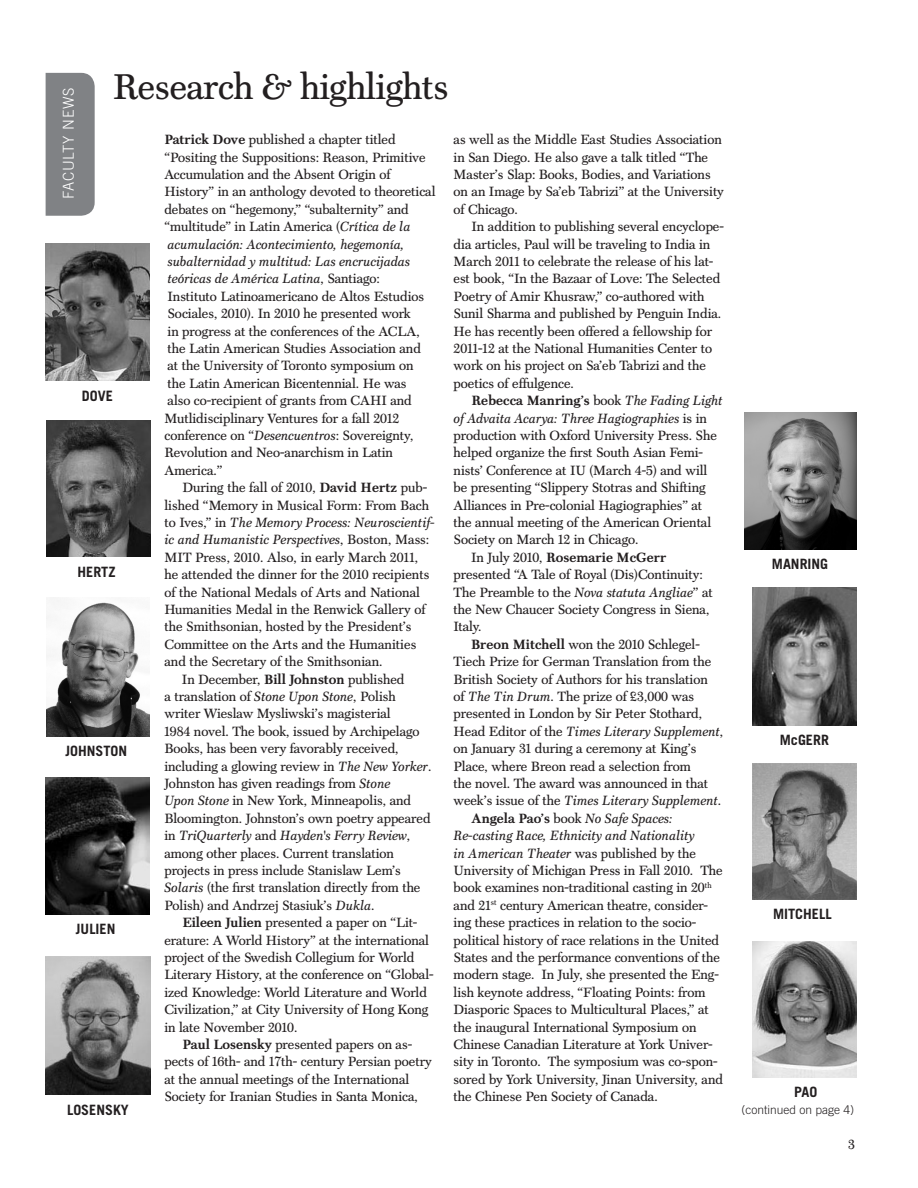
<style>
.page{position:relative;width:918px;height:1188px;background:#fff}
.page>*{position:absolute;margin:0;border:0;box-sizing:border-box;transform-origin:0 0}
.subhead_16_scotch{font:36px "Scotch FB Text";letter-spacing:-.005em;color:#231f20}
.t1{font:300 15px "Trade Gothic";letter-spacing:.05em;color:#fff}
.t2{font:700 14.4px "Trade Gothic";color:#231f20}
.t3{font:700 14.25px "Trade Gothic";color:#231f20}
.Body_text{font:13.5px/17.4px "Scotch FB Text";color:#231f20}
._1st_indent{font:13.5px/17.4px "Scotch FB Text";color:#231f20}
.t4{font:300 12px "Trade Gothic";color:#231f20}
.s1{font-weight:700}
.s2{font-style:italic}
</style>
<div class="page">
<div style="left:21px;top:73px;width:74px;height:143px;background:#808285;border-radius:14px"></div>
<div style="left:21px;top:73px;width:25px;height:143px;background:#fff"></div>
<img style="left:45px;top:243px;width:105px;height:138px">
<img style="left:46px;top:420px;width:104px;height:137px">
<img style="left:45px;top:778px;width:105px;height:136px">
<img style="left:46px;top:956px;width:104px;height:139px">
<img style="left:744px;top:412px;width:112px;height:137px">
<img style="left:753px;top:588px;width:103px;height:137px">
<img style="left:753px;top:941px;width:103px;height:136px">
<img style="left:753px;top:764px;width:103px;height:135px">
<img style="left:46px;top:597px;width:104px;height:140px">
<p class="subhead_16_scotch" style="left:113px;top:66px;width:337px">Research &amp; highlights</p>
<p class="_1st_indent" style="left:164px;top:131px;width:273px"><span class="s1">Patrick Dove</span> published a chapter titled “Positing the Suppositions: Reason, Primitive Accumulation and the Absent Origin of History” in an anthology devoted to theoretical debates on “hegemony,” “subalternity” and “multitude” in Latin America (<span class="s2">Crítica de la acumulación: Acontecimiento, hegemonía, subalternidad y multitud: Las encrucijadas teóricas de América Latina</span>, Santiago:<br>Instituto Latinoamericano de Altos Estudios Sociales, 2010). In 2010 he presented work<br>in progress at the conferences of the ACLA, the Latin American Studies Association and<br>at the University of Toronto symposium on<br>the Latin American Bicentennial. He was<br>also co-recipient of grants from CAHI and Mutlidisciplinary Ventures for a fall 2012 conference on “<span class="s2">Desencuentros</span>: Sovereignty, Revolution and Neo-anarchism in Latin America.”</p>
<p class="Body_text" style="left:164px;top:479px;width:272px;text-indent:18px">During the fall of 2010, <span class="s1">David Hertz</span> pub&shy;lished “Memory in Musical Form: From Bach to Ives,” in <span class="s2">The Memory Process: Neuroscientif&shy;ic and Humanistic Perspectives</span>, Boston, Mass:<br>MIT Press, 2010. Also, in early March 2011, he attended the dinner for the 2010 recipients of the National Medals of Arts and National Humanities Medal in the Renwick Gallery of the Smithsonian, hosted by the President’s Committee on the Arts and the Humanities and the Secretary of the Smithsonian.</p>
<p class="_1st_indent" style="left:164px;top:670px;width:268px;text-indent:18px">In December, <span class="s1">Bill Johnston</span> published<br>a translation of <span class="s2">Stone Upon Stone</span>, Polish writer Wieslaw Mysliwski’s magisterial<br>1984 novel. The book, issued by Archipelago Books, has been very favorably received, including a glowing review in <span class="s2">The New Yorker</span>.<br>Johnston has given readings from <span class="s2">Stone<br>Upon Stone</span> in New York, Minneapolis, and Bloomington. Johnston’s own poetry appeared in <span class="s2">TriQuarterly</span> and <span class="s2">Hayden’s Ferry Review</span>, among other places. Current translation projects in press include Stanislaw Lem’s <span class="s2">Solaris</span> (the first translation directly from the Polish) and Andrzej Stasiuk’s <span class="s2">Dukla</span>.</p>
<p class="Body_text" style="left:164px;top:914px;width:271px;text-indent:18px"><span class="s1">Eileen Julien</span> presented a paper on “Lit&shy;erature: A World History” at the international project of the Swedish Collegium for World Literary History, at the conference on “Global&shy;ized Knowledge: World Literature and World Civilization,” at City University of Hong Kong in late November 2010.</p>
<p class="Body_text" style="left:164px;top:1036px;width:269px;text-indent:18px"><span class="s1">Paul Losensky</span> presented papers on as&shy;pects of 16th- and 17th- century Persian poetry at the annual meetings of the International Society for Iranian Studies in Santa Monica,</p>
<p class="t1" style="left:60px;top:199px;width:114px;rotate:-90deg">FACULTY NEWS</p>
<p class="Body_text" style="left:454px;top:131px;width:272px">as well as the Middle East Studies Association in San Diego. He also gave a talk titled “The Master’s Slap: Books, Bodies, and Variations on an Image by Sa’eb Tabrizi” at the University of Chicago.</p>
<p class="Body_text" style="left:454px;top:218px;width:272px;text-indent:18px">In addition to publishing several encyclope&shy;dia articles, Paul will be traveling to India in March 2011 to celebrate the release of his lat&shy;est book, “In the Bazaar of Love: The Selected Poetry of Amir Khusraw,” co-authored with Sunil Sharma and published by Penguin India.<br>He has recently been offered a fellowship for 2011-12 at the National Humanities Center to work on his project on Sa’eb Tabrizi and the poetics of effulgence.</p>
<p class="Body_text" style="left:454px;top:392px;width:270px;text-indent:18px"><span class="s1">Rebecca Manring’s</span> book <span class="s2">The Fading Light of Advaita Acarya: Three Hagiographies</span> is in production with Oxford University Press. She helped organize the first South Asian Femi&shy;nists’ Conference at IU (March 4-5) and will be presenting “Slippery Stotras and Shifting Alliances in Pre-colonial Hagiographies” at the annual meeting of the American Oriental Society on March 12 in Chicago.</p>
<p class="_1st_indent" style="left:454px;top:549px;width:261px;text-indent:18px">In July 2010, <span class="s1">Rosemarie McGerr </span>presented “A Tale of Royal (Dis)Continuity:<br>The Preamble to the <span class="s2">Nova statuta Angliae</span>” at the New Chaucer Society Congress in Siena, Italy.</p>
<p class="_1st_indent" style="left:454px;top:636px;width:271px;text-indent:18px"><span class="s1">Breon Mitchell</span> won the 2010 Schlegel-Tiech Prize for German Translation from the British Society of Authors for his translation<br>of <span class="s2">The Tin Drum</span>. The prize of £3,000 was presented in London by Sir Peter Stothard, Head Editor of the <span class="s2">Times Literary Supplement</span>, on January 31 during a ceremony at King’s Place, where Breon read a selection from<br>the novel. The award was announced in that week’s issue of the <span class="s2">Times Literary Supplement</span>.</p>
<p class="Body_text" style="left:454px;top:810px;width:271px;text-indent:18px"><span class="s1">Angela Pao’s</span> book <span class="s2">No Safe Spaces:<br>Re-casting Race, Ethnicity and Nationality<br>in American Theater</span> was published by the University of Michigan Press in Fall 2010. The book examines non-traditional casting in 20<sup>th </sup>and 21<sup>st</sup> century American theatre, consider&shy;ing these practices in relation to the socio&shy;political history of race relations in the United States and the performance conventions of the modern stage. In July, she presented the Eng&shy;lish keynote address, “Floating Points: from Diasporic Spaces to Multicultural Places,” at the inaugural International Symposium on Chinese Canadian Literature at York Univer&shy;sity in Toronto. The symposium was co-spon&shy;sored by York University, Jinan University, and the Chinese Pen Society of Canada.</p>
<p class="t2" style="left:82px;top:387px;width:33px">DOVE</p>
<p class="t3" style="left:78px;top:563px;width:40px">HERTZ</p>
<p class="t3" style="left:65px;top:742px;width:63px">JOHNSTON</p>
<p class="t3" style="left:76px;top:920px;width:41px">JULIEN</p>
<p class="t3" style="left:67px;top:1101px;width:63px">LOSENSKY</p>
<p class="t3" style="left:772px;top:555px;width:58px">MANRING</p>
<p class="t3" style="left:780px;top:731px;width:51px">McGERR</p>
<p class="t3" style="left:773px;top:906px;width:60px">MITCHELL</p>
<p class="t3" style="left:794px;top:1083px;width:25px">PAO</p>
<p class="t4" style="left:741px;top:1102px;width:114px">(continued on page 4)</p>
<p class="_1st_indent" style="left:848px;top:1135px;width:8px">3</p>
</div>
